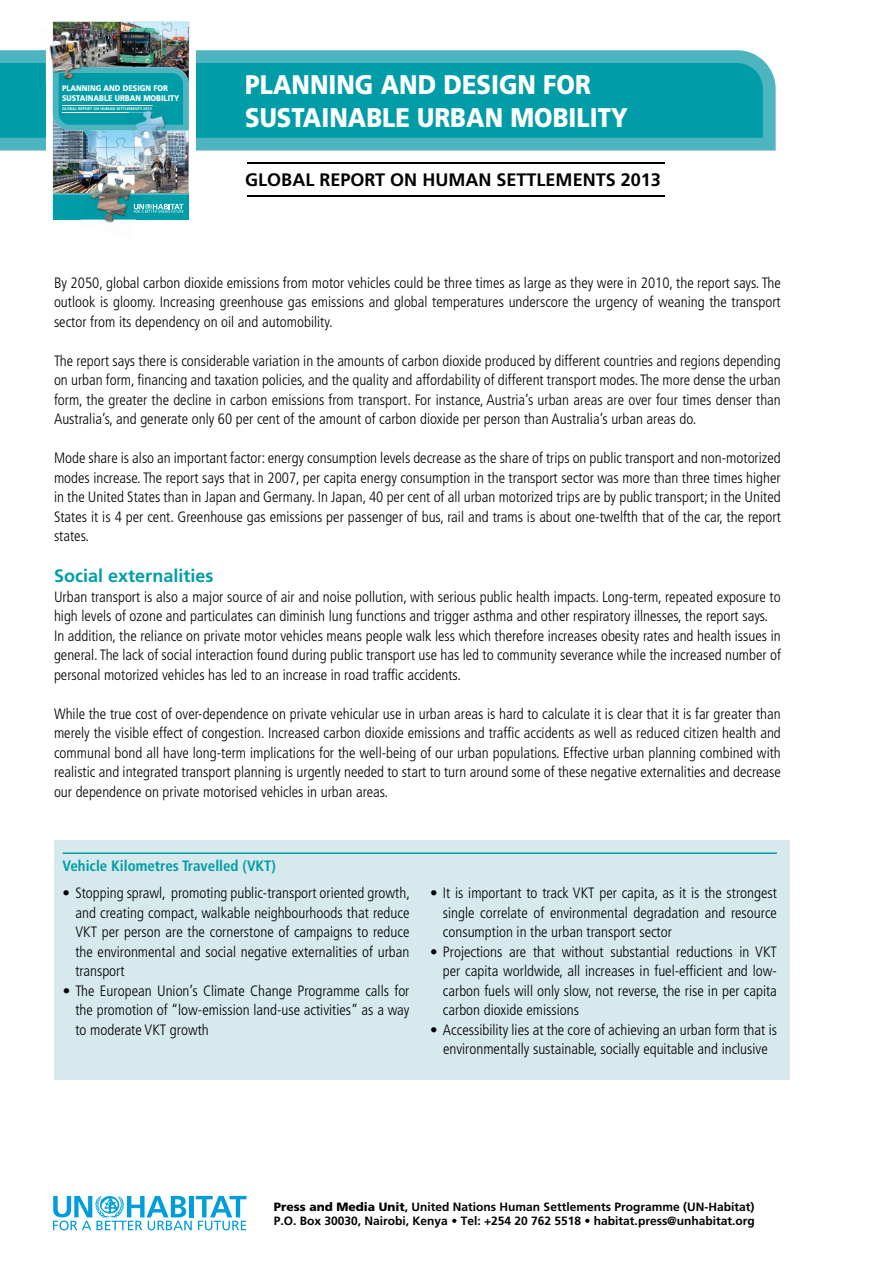
<style>
.page{position:relative;width:893px;height:1263px;background:#fff}
.page>*{position:absolute;margin:0;border:0;box-sizing:border-box;transform-origin:0 0}
.t1{font:900 27px/32.4px "Frutiger LT Std";color:#fff;scale:.88 1}
.t2{font:700 18px "Frutiger LT Std";color:#000}
.t3{font:700 18px "Frutiger LT Std";color:#009da7}
.t4{font:300 condensed 15px/19.5px "Frutiger LT Std";color:#000;text-align:justify}
.t5{font:700 condensed 15px "Frutiger LT Std";color:#009da7}
.t6{font:700 12px/14.4px "Frutiger LT Std";color:#000}
.t7{font:900 8.25px/9.9px "Frutiger LT Std";color:#fff;scale:.88 1}
.t8{font:700 3.9px "Frutiger LT Std";color:#fff}
.t9{font:700 3.75px "Frutiger LT Std";color:#fff}
.s1{font-weight:900}
</style>
<div class="page">
<svg style="left:0;top:50px;width:776px;height:101px;background:#18a4ae"></svg>
<hr style="left:247px;top:163px;width:417px;height:1px;background:#000">
<hr style="left:247px;top:195px;width:417px;height:1px;background:#000">
<div style="left:46px;top:15px;width:149px;height:211px;background:#fff"></div>
<img style="left:38px;top:63px;width:8px;height:21px">
<svg style="left:39px;top:50px;width:7px;height:13px"></svg>
<img style="left:49px;top:27px;width:4px;height:58px">
<img style="left:79px;top:219px;width:35px;height:4px">
<img style="left:53px;top:22px;width:136px;height:197px">
<img style="left:87px;top:194px;width:55px;height:1px">
<img style="left:81px;top:219px;width:55px;height:1px">
<svg style="left:53px;top:1196px;width:193px;height:34px"></svg>
<div style="left:54px;top:840px;width:735px;height:239px;background:#d6e9ec"></div>
<hr style="left:63px;top:852px;width:714px;height:2px;background:#009da7">
<p class="t7" style="left:62px;top:83px;width:135px">PLANNING AND DESIGN FOR<br>SUSTAINABLE URBAN MOBILITY</p>
<p class="t8" style="left:62px;top:106px;width:91px">GLOBAL REPORT ON HUMAN SETTLEMENTS 2013</p>
<p class="t9" style="left:59px;top:108px;width:88px">GLOBAL REPORT ON HUMAN SETTLEMENTS 2013</p>
<h1 class="t1" style="left:245px;top:69px;width:437px">PLANNING AND DESIGN FOR<br>SUSTAINABLE URBAN MOBILITY</h1>
<p class="t2" style="left:245px;top:169px;width:417px">GLOBAL REPORT ON HUMAN SETTLEMENTS 2013</p>
<p class="t4" style="left:54px;top:273px;width:728px">By 2050, global carbon dioxide emissions from motor vehicles could be three times as large as they were in 2010, the report says. The outlook is gloomy. Increasing greenhouse gas emissions and global temperatures underscore the urgency of weaning the transport sector from its dependency on oil and automobility.</p>
<p class="t4" style="left:54px;top:351px;width:728px">The report says there is considerable variation in the amounts of carbon dioxide produced by different countries and regions depending on urban form, financing and taxation policies, and the quality and affordability of different transport modes. The more dense the urban form, the greater the decline in carbon emissions from transport. For instance, Austria’s urban areas are over four times denser than Australia’s, and generate only 60 per cent of the amount of carbon dioxide per person than Australia’s urban areas do.</p>
<p class="t4" style="left:54px;top:448px;width:728px">Mode share is also an important factor: energy consumption levels decrease as the share of trips on public transport and non-motorized modes increase. The report says that in 2007, per capita energy consumption in the transport sector was more than three times higher in the United States than in Japan and Germany. In Japan, 40 per cent of all urban motorized trips are by public transport; in the United States it is 4 per cent. Greenhouse gas emissions per passenger of bus, rail and trams is about one-twelfth that of the car, the report states.</p>
<p class="t3" style="left:54px;top:565px;width:161px">Social externalities</p>
<p class="t4" style="left:54px;top:587px;width:728px;text-align:left">Urban transport is also a major source of air and noise pollution, with serious public health impacts. Long-term, repeated exposure to high levels of ozone and particulates can diminish lung functions and trigger asthma and other respiratory illnesses, the report says.<br>In addition, the reliance on private motor vehicles means people walk less which therefore increases obesity rates and health issues in general. The lack of social interaction found during public transport use has led to community severance while the increased number of personal motorized vehicles has led to an increase in road traffic accidents.</p>
<p class="t4" style="left:54px;top:704px;width:728px">While the true cost of over-dependence on private vehicular use in urban areas is hard to calculate it is clear that it is far greater than merely the visible effect of congestion. Increased carbon dioxide emissions and traffic accidents as well as reduced citizen health and communal bond all have long-term implications for the well-being of our urban populations. Effective urban planning combined with realistic and integrated transport planning is urgently needed to start to turn around some of these negative externalities and decrease our dependence on private motorised vehicles in urban areas.</p>
<p class="t5" style="left:63px;top:857px;width:215px">Vehicle Kilometres Travelled (VKT)</p>
<p class="t4" style="left:75px;top:883px;width:336px;text-indent:-13px">• Stopping sprawl, promoting public-transport oriented growth, and creating compact, walkable neighbourhoods that reduce VKT per person are the cornerstone of campaigns to reduce the environmental and social negative externalities of urban transport</p>
<p class="t4" style="left:75px;top:981px;width:335px;text-indent:-13px">• The European Union’s Climate Change Programme calls for the promotion of “low-emission land-use activities” as a way to moderate VKT growth</p>
<p class="t4" style="left:443px;top:883px;width:335px;text-indent:-13px">• It is important to track VKT per capita, as it is the strongest single correlate of environmental degradation and resource consumption in the urban transport sector</p>
<p class="t4" style="left:443px;top:942px;width:335px;text-indent:-13px">• Projections are that without substantial reductions in VKT per capita worldwide, all increases in fuel-efficient and low&shy;carbon fuels will only slow, not reverse, the rise in per capita carbon dioxide emissions</p>
<p class="t4" style="left:430px;top:1020px;width:348px;text-align:center">• Accessibility lies at the core of achieving an urban form that is environmentally sustainable, socially equitable and inclusive</p>
<p class="t6" style="left:274px;top:1199px;width:483px"><span class="s1">Press and Media Unit</span>, United Nations Human Settlements Programme (UN-Habitat)<br>P.O. Box 30030, Nairobi, Kenya • Tel: +254 20 762 5518 • habitat.press@unhabitat.org</p>
</div>
